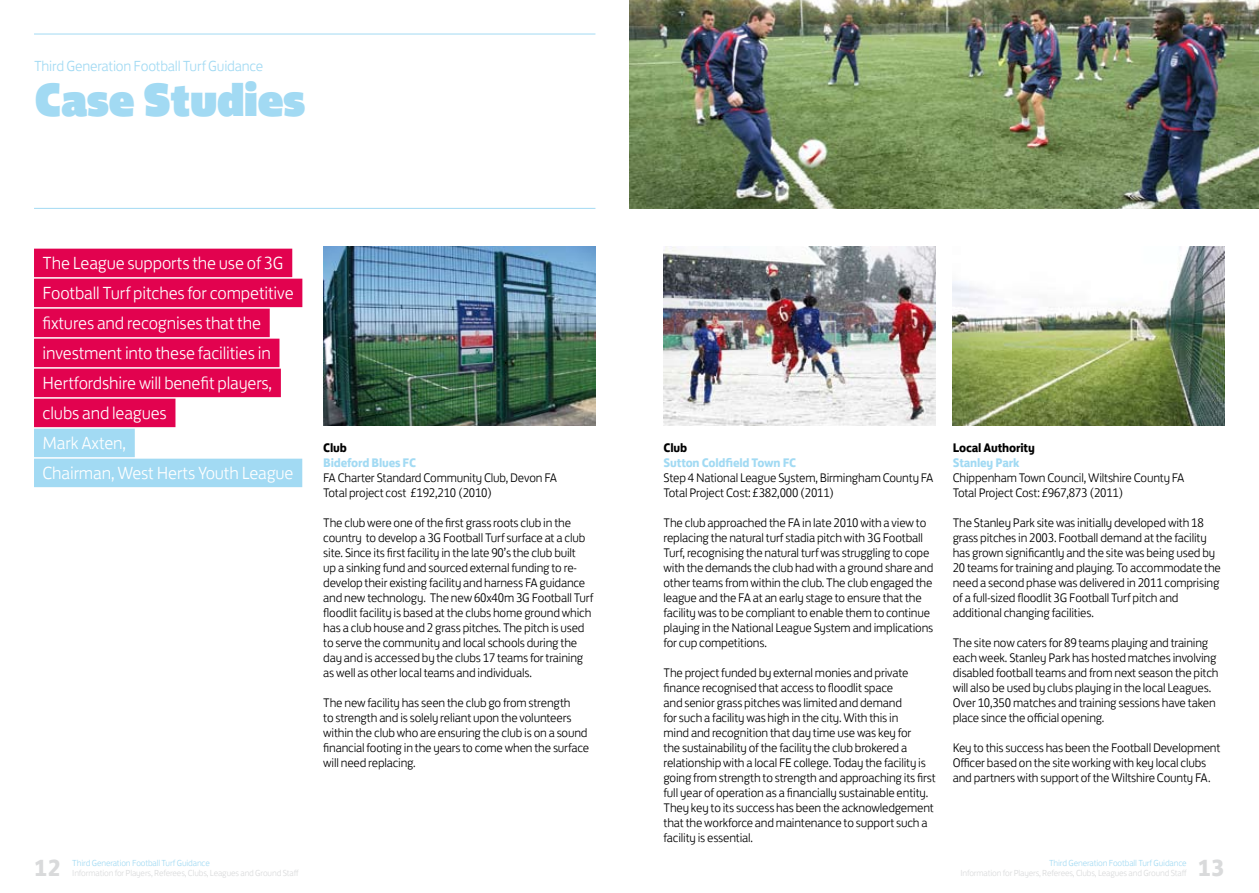
<style>
.page{position:relative;width:1259px;height:893px;background:#fff}
.page>*{position:absolute;margin:0;border:0;box-sizing:border-box;transform-origin:0 0}
.t1{font:48px "FS Jack Poster";letter-spacing:-.015em;color:#a2daf3}
.t2{font:700 24px "FS Jack";color:#d9dadb}
.t3{font:300 18px/30px "FS Jack";letter-spacing:-.01em;color:#fff}
.t4{font:300 15px "FS Jack";letter-spacing:-.015em;color:#a2daf3}
.t5{font:300 12.75px/15px "FS Jack";letter-spacing:-.015em;color:#000}
.t6{font:700 12.75px "FS Jack";color:#a2daf3}
.t7{font:700 12.75px "FS Jack";color:#000}
.t8{font:300 9px "FS Jack";letter-spacing:-.015em;color:#d9dadb}
.t9{font:300 9px "FS Jack";letter-spacing:-.015em;color:#a2daf3}
</style>
<div class="page">
<hr style="left:34px;top:34px;width:561px;height:1px;background:#a2daf3">
<hr style="left:34px;top:208px;width:561px;height:1px;background:#a2daf3">
<hr style="left:663px;top:208px;width:562px;height:1px;background:#a2daf3">
<img style="left:323px;top:247px;width:272px;height:178px">
<div style="left:34px;top:249px;width:258px;height:28px;background:#e2024f"></div>
<div style="left:34px;top:279px;width:268px;height:28px;background:#e2024f"></div>
<div style="left:34px;top:309px;width:236px;height:28px;background:#e2024f"></div>
<div style="left:34px;top:339px;width:245px;height:28px;background:#e2024f"></div>
<div style="left:34px;top:369px;width:247px;height:28px;background:#e2024f"></div>
<div style="left:34px;top:399px;width:141px;height:28px;background:#e2024f"></div>
<div style="left:34px;top:429px;width:101px;height:28px;background:#a2daf3"></div>
<div style="left:34px;top:459px;width:268px;height:28px;background:#a2daf3"></div>
<img style="left:663px;top:247px;width:272px;height:178px">
<img style="left:952px;top:247px;width:273px;height:178px">
<img style="left:629px;top:0;width:630px;height:208px">
<p class="t4" style="left:34px;top:54px;width:231px">Third Generation Football Turf Guidance</p>
<h1 class="t1" style="left:34px;top:58px;width:273px">Case Studies</h1>
<p class="t3" style="left:43px;top:246px;width:253px">The League supports the use of 3G<br>Football Turf pitches for competitive fixtures and recognises that the investment into these facilities in<br>Hertfordshire will benefit players, clubs and leagues<br>Mark Axten,<br>Chairman, West Herts Youth League</p>
<p class="t7" style="left:323px;top:437px;width:25px">Club</p>
<p class="t6" style="left:323px;top:452px;width:87px">Bideford Blues FC</p>
<p class="t5" style="left:323px;top:469px;width:235px">FA Charter Standard Community Club, Devon FA<br>Total project cost £192,210 (2010)</p>
<p class="t5" style="left:323px;top:514px;width:271px">The club were one of the first grass roots club in the country to develop a 3G Football Turf surface at a club site. Since its first facility in the late 90’s the club built<br>up a sinking fund and sourced external funding to re&shy;develop their existing facility and harness FA guidance and new technology. The new 60x40m 3G Football Turf floodlit facility is based at the clubs home ground which has a club house and 2 grass pitches. The pitch is used to serve the community and local schools during the day and is accessed by the clubs 17 teams for training as well as other local teams and individuals.</p>
<p class="t5" style="left:323px;top:694px;width:268px">The new facility has seen the club go from strength<br>to strength and is solely reliant upon the volunteers within the club who are ensuring the club is on a sound financial footing in the years to come when the surface will need replacing.</p>
<h2 class="t2" style="left:34px;top:848px;width:29px">12</h2>
<p class="t9" style="left:72px;top:855px;width:139px">Third Generation Football Turf Guidance</p>
<p class="t8" style="left:72px;top:866px;width:228px">Information for Players, Referees, Clubs, Leagues and Ground Staff</p>
<p class="t7" style="left:663px;top:437px;width:25px">Club</p>
<p class="t6" style="left:663px;top:452px;width:127px">Sutton Coldfield Town FC</p>
<p class="t5" style="left:663px;top:469px;width:271px">Step 4 National League System, Birmingham County FA<br>Total Project Cost: £382,000 (2011)</p>
<p class="t5" style="left:663px;top:514px;width:271px">The club approached the FA in late 2010 with a view to replacing the natural turf stadia pitch with 3G Football Turf, recognising the natural turf was struggling to cope with the demands the club had with a ground share and other teams from within the club. The club engaged the league and the FA at an early stage to ensure that the facility was to be compliant to enable them to continue playing in the National League System and implications for cup competitions.</p>
<p class="t5" style="left:663px;top:664px;width:274px">The project funded by external monies and private finance recognised that access to floodlit space<br>and senior grass pitches was limited and demand<br>for such a facility was high in the city. With this in<br>mind and recognition that day time use was key for<br>the sustainability of the facility the club brokered a relationship with a local FE college. Today the facility is going from strength to strength and approaching its first full year of operation as a financially sustainable entity.<br>They key to its success has been the acknowledgement that the workforce and maintenance to support such a facility is essential.</p>
<p class="t7" style="left:952px;top:437px;width:84px">Local Authority</p>
<p class="t6" style="left:952px;top:452px;width:68px">Stanley Park</p>
<p class="t5" style="left:952px;top:469px;width:233px">Chippenham Town Council, Wiltshire County FA<br>Total Project Cost: £967,873 (2011)</p>
<p class="t5" style="left:952px;top:514px;width:270px">The Stanley Park site was initially developed with 18 grass pitches in 2003. Football demand at the facility has grown significantly and the site was being used by 20 teams for training and playing. To accommodate the need a second phase was delivered in 2011 comprising of a full-sized floodlit 3G Football Turf pitch and additional changing facilities.</p>
<p class="t5" style="left:952px;top:634px;width:267px">The site now caters for 89 teams playing and training each week. Stanley Park has hosted matches involving disabled football teams and from next season the pitch will also be used by clubs playing in the local Leagues.<br>Over 10,350 matches and training sessions have taken place since the official opening.</p>
<p class="t5" style="left:952px;top:738px;width:269px">Key to this success has been the Football Development<br>Officer based on the site working with key local clubs and partners with support of the Wiltshire County FA.</p>
<p class="t9" style="left:1049px;top:855px;width:139px">Third Generation Football Turf Guidance</p>
<p class="t8" style="left:960px;top:866px;width:228px">Information for Players, Referees, Clubs, Leagues and Ground Staff</p>
<h2 class="t2" style="left:1197px;top:848px;width:29px">13</h2>
</div>
